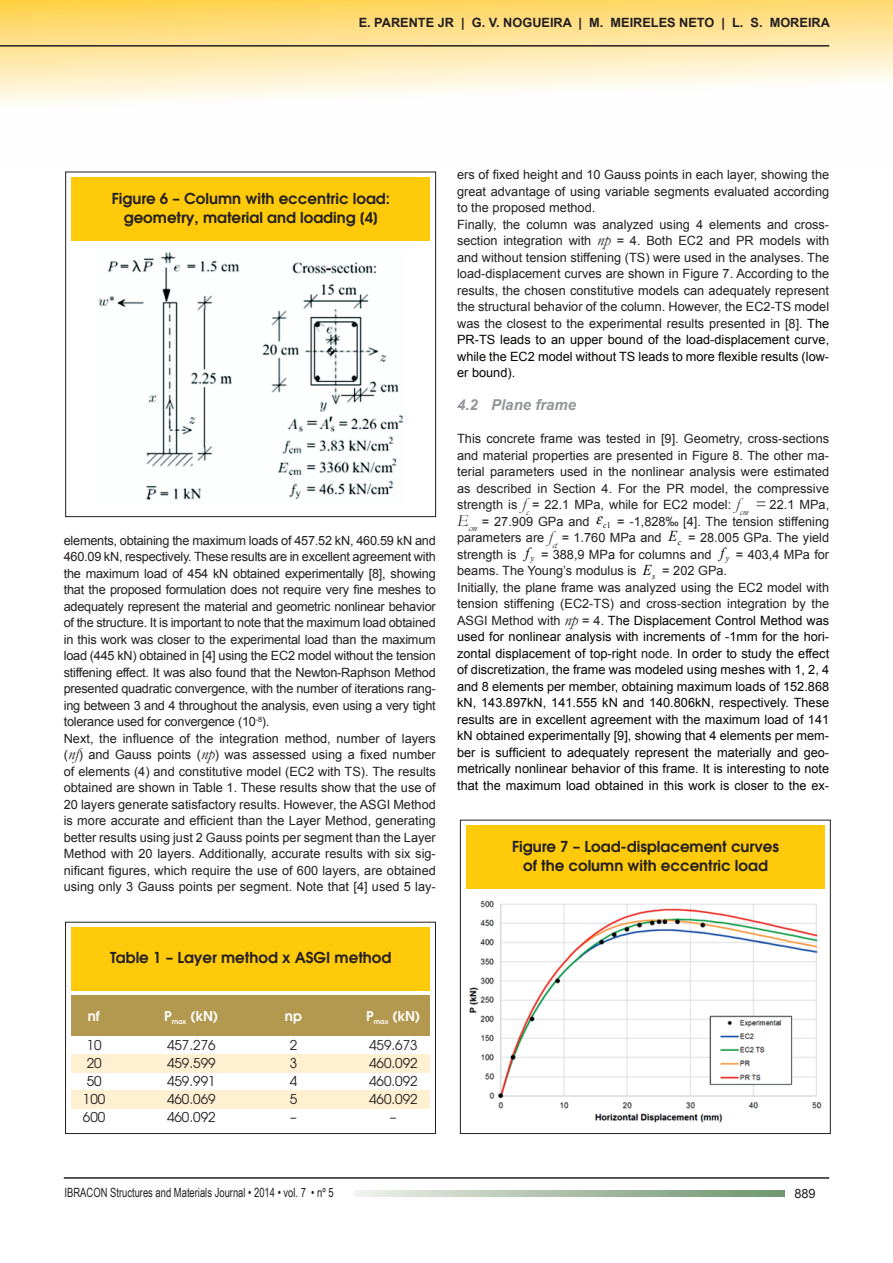
<style>
.page{position:relative;width:893px;height:1263px;background:#fff}
.page>*{position:absolute;margin:0;border:0;box-sizing:border-box;transform-origin:0 0}
.t1{font:600 15px/19px "Avant Garde";color:#231f20;text-align:center}
.t2{font:italic 700 15px "Arial";color:#939598}
.t3{font:13.5px/18px "Avant Garde";color:#231f20;text-align:justify}
.t4{font:600 13.5px "Avant Garde";color:#fff}
.t5{font:12.75px/16.5px "Arial";letter-spacing:-.02em;color:#231f20}
.t6{font:12.75px/16.5px "Arial";color:#040503}
.t7{font:12.75px/16.5px "Arial";color:#231f20}
.t8{font:12.75px "Arial Narrow";color:#231f20;scale:.9 1}
.t9{font:700 12.75px "Arial";color:#231f20}
.s1{font-family:"Garamond";font-style:italic;font-size:16.5px}
.s2{color:#040503}
.s3{color:#231f20}
.s4{font-family:"Garamond";font-style:italic;font-size:16.5px;color:#231f20}
.s5{font-family:"Times New Roman";font-style:italic;font-size:15.15px}
</style>
<div class="page">
<svg style="left:0;top:0;width:893px;height:105px"></svg>
<hr style="left:64px;top:1177px;width:765px;height:2px;background:#231f20">
<hr style="left:0;top:45px;width:829px;height:2px;background:#231f20">
<svg style="left:354px;top:1190px;width:431px;height:6px;background:#acc0aa"></svg>
<div style="left:65px;top:172px;width:371px;height:345px;border:1px solid #231f20"></div>
<div style="left:71px;top:177px;width:359px;height:63px;background:#feca0a"></div>
<img style="left:98px;top:252px;width:306px;height:248px">
<div style="left:65px;top:922px;width:371px;height:212px;border:1px solid #231f20"></div>
<div style="left:71px;top:927px;width:359px;height:63px;background:#feca0a"></div>
<div style="left:71px;top:995px;width:359px;height:41px;background:#b39950"></div>
<div style="left:71px;top:1054px;width:359px;height:19px;background:#fef0d0"></div>
<div style="left:71px;top:1090px;width:359px;height:19px;background:#fef0d0"></div>
<div style="left:460px;top:820px;width:371px;height:314px;border:1px solid #231f20"></div>
<div style="left:466px;top:825px;width:359px;height:63px;background:#feca0a"></div>
<img style="left:469px;top:900px;width:353px;height:223px">
<p class="t9" style="left:359px;top:15px;width:473px">E. PARENTE JR | G. V. NOGUEIRA | M. MEIRELES NETO | L. S. MOREIRA</p>
<p class="t1" style="left:112px;top:188px;width:280px">Figure 6 – Column with eccentric load: geometry, material and loading [4]</p>
<p class="t5" style="left:64px;top:532px;width:374px">elements, obtaining the maximum loads of 457.52 kN, 460.59 kN and 460.09 kN, respectively. These results are in excellent agreement with the maximum load of 454 kN obtained experimentally [8], showing that the proposed formulation does not require very fine meshes to adequately represent the material and geometric nonlinear behavior of the structure. It is important to note that the maximum load obtained in this work was closer to the experimental load than the maximum load (445 kN) obtained in [4] using the EC2 model without the tension stiffening effect. It was also found that the Newton-Raphson Method presented quadratic convergence, with the number of iterations rang&shy;ing between 3 and 4 throughout the analysis, even using a very tight tolerance used for convergence (10<sup>-8</sup>).<br>Next, the influence of the integration method, number of layers (<span class="s1">nf</span>) and Gauss points (<span class="s1">np</span>) was assessed using a fixed number of elements (4) and constitutive model (EC2 with TS). The results obtained are shown in Table 1. These results show that the use of 20 layers generate satisfactory results. However, the ASGI Method is more accurate and efficient than the Layer Method, generating better results using just 2 Gauss points per segment than the Layer Method with 20 layers. Additionally, accurate results with six sig&shy;nificant figures, which require the use of 600 layers, are obtained using only 3 Gauss points per segment. Note that [4] used 5 lay-</p>
<p class="t7" style="left:457px;top:167px;width:374px">ers of fixed height and 10 Gauss points in each layer, showing the great advantage of using variable segments evaluated according to the proposed method.<br>Finally, the column was analyzed using 4 elements and cross&shy;section integration with <span class="s1">np</span> = 4. Both EC2 and PR models with and without tension stiffening (TS) were used in the analyses. The load-displacement curves are shown in Figure 7. According to the results, the chosen constitutive models can adequately represent the structural behavior of the column. However, the EC2-TS model was the closest to the experimental results presented in [8]. <span class="s2">The PR-TS leads to an upper bound of the load-displacement curve, while the EC2 model without TS leads to more flexible results (low&shy;er bound).</span></p>
<p class="t2" style="left:457px;top:395px;width:121px">4.2 Plane frame</p>
<p class="t6" style="left:457px;top:431px;width:374px"><span class="s3">This concrete frame was tested in [9]. Geometry, cross-sections and material properties are presented in Figure 8. The other ma&shy;terial parameters used in the nonlinear analysis were estimated as described in Section 4. For the PR model, the compressive strength is</span> <span class="s4">f</span><sub>c</sub> <span class="s3">= 22.1 MPa, while for EC2 model:</span> <span class="s4">f</span><sub>cm</sub> <span class="s4">=</span> <span class="s3">22.1 MPa, </span><span class="s4">E</span><sub>cm</sub> <span class="s3">= 27.909 GPa and</span> <sub>c</sub><sub>1</sub> <span class="s3">= -1,828‰ [4]. The tension stiffening parameters are</span> <span class="s4">f</span><sub>ct</sub> <span class="s3">= 1.760 MPa and</span> <span class="s5">E</span><sub>c</sub> <span class="s3">= 28.005 GPa. The yield strength is</span> <sub>y</sub><span class="s5">f</span> <span class="s3">= 388,9 MPa for columns and</span> <sub>y</sub><span class="s5">f</span> <span class="s3">= 403,4 MPa for beams. The Young’s modulus is</span> <span class="s5">E</span><sub>s</sub> <span class="s3">= 202 GPa.<br>Initially, the plane frame was analyzed using the EC2 model with tension stiffening (EC2-TS) and cross-section integration by the ASGI Method with</span> <span class="s4">np</span> <span class="s3">= 4.</span> The Displacement Control Method was used for nonlinear analysis with increments of -1mm for the hori&shy;zontal displacement of top-right <span class="s3">node.</span> In order to study the effect of discretization, the frame was modeled using meshes with 1, 2, 4 and 8 elements per member, obtaining maximum loads of 152.868 kN, 143.897kN, 141.555 kN and 140.806kN, respectively. These results are in excellent agreement with the maximum load of 141 kN obtained experimentally [9], showing that 4 elements per mem&shy;ber is sufficient to adequately represent the materially and geo&shy;metrically nonlinear behavior of this frame. It is interesting to note that the maximum load obtained in this work is closer to the ex-</p>
<p class="t1" style="left:512px;top:836px;width:268px">Figure 7 – Load-displacement curves of the column with eccentric load</p>
<p class="t1" style="left:110px;top:948px;width:283px">Table 1 – Layer method x ASGI method</p>
<p class="t4" style="left:88px;top:1007px;width:13px">nf</p>
<p class="t4" style="left:164px;top:1007px;width:56px">P<sub>max</sub> (kN)</p>
<p class="t4" style="left:285px;top:1007px;width:19px">np</p>
<p class="t4" style="left:366px;top:1007px;width:55px">P<sub>max</sub> (kN)</p>
<p class="t3" style="left:83px;top:1036px;width:24px;text-align:left">10<br>20<br>50<br>100<br>600</p>
<p class="t3" style="left:167px;top:1036px;width:50px">457.276<br>459.599<br>459.991<br>460.069<br>460.092</p>
<p class="t3" style="left:369px;top:1036px;width:50px;text-align:center">459.673<br>460.092<br>460.092<br>460.092 –</p>
<p class="t3" style="left:290px;top:1036px;width:9px">2<br>3<br>4<br>5 –</p>
<p class="t8" style="left:65px;top:1183px;width:300px">IBRACON Structures and Materials Journal • 2014 • vol. 7 • nº 5</p>
<p class="t7" style="left:794px;top:1185px;width:23px">889</p>
</div>
